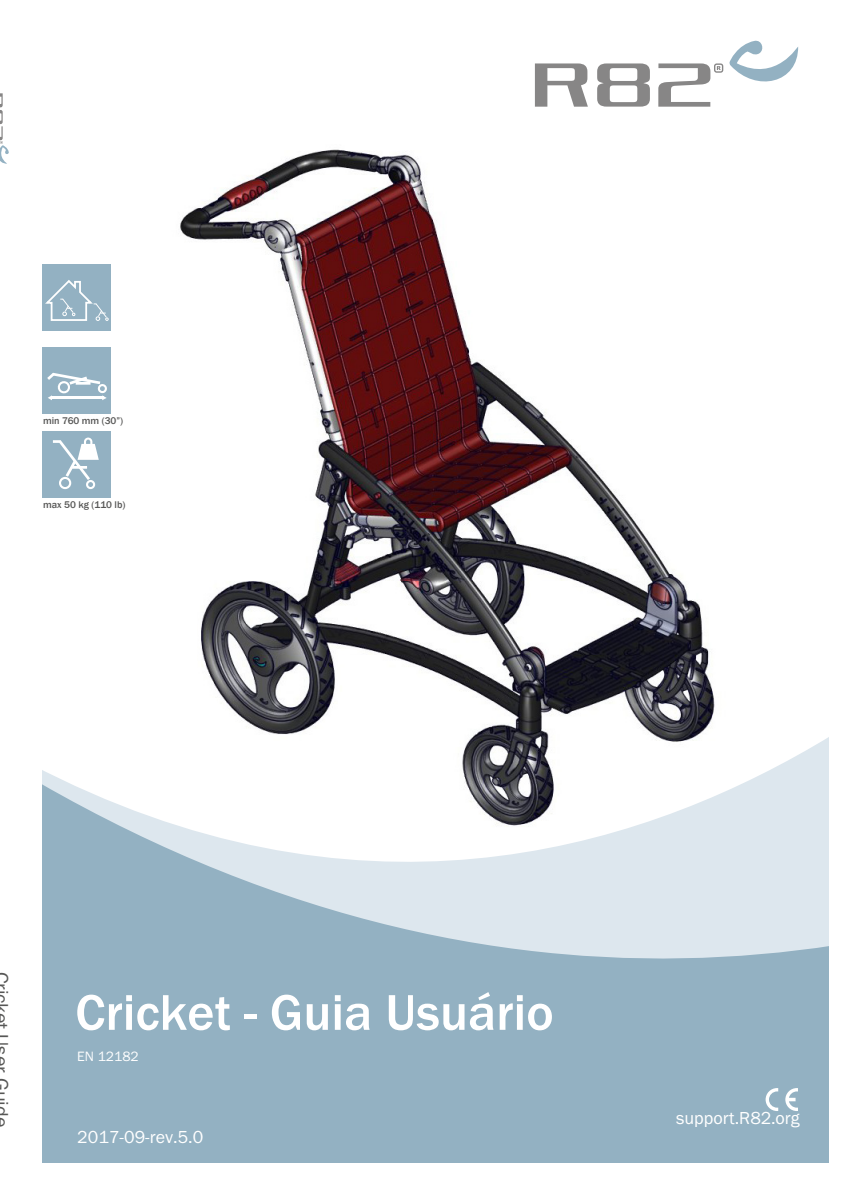
<style>
.page{position:relative;width:857px;height:1191px;background:#fff}
.page>*{position:absolute;margin:0;border:0;box-sizing:border-box;transform-origin:0 0}
.t1{font:500 52px "Franklin Gothic";color:#fff}
.t2{font:20px "Franklin Gothic URW Boo";letter-spacing:.325em;color:#575756}
.t3{font:18px "Franklin Gothic URW Boo";color:#fff}
.t4{font:14px "Franklin Gothic URW Boo";color:#fff}
.t5{font:500 10px "Franklin Gothic";color:#575756}
</style>
<div class="page">
<img style="left:180px;top:149px;width:529px;height:508px">
<svg style="left:43px;top:657px;width:785px;height:505px;fill:#93b1c2"></svg>
<svg style="left:765px;top:1088px;width:12px;height:23px"></svg>
<svg style="left:784px;top:1088px;width:13px;height:23px"></svg>
<div style="left:43px;top:264px;width:68px;height:67px;background:#93b1c2"></div>
<div style="left:43px;top:431px;width:68px;height:67px;background:#93b1c2"></div>
<div style="left:43px;top:347px;width:68px;height:67px;background:#93b1c2"></div>
<svg style="left:45px;top:280px;width:64px;height:41px"></svg>
<svg style="left:534px;top:63px;width:53px;height:44px"></svg>
<svg style="left:597px;top:63px;width:52px;height:44px"></svg>
<svg style="left:658px;top:40px;width:140px;height:67px"></svg>
<svg style="left:47px;top:373px;width:60px;height:27px"></svg>
<hr style="left:51px;top:397px;width:53px;height:2px;background:#fff">
<div style="left:86px;top:480px;width:9px;height:9px;border:2px solid #fff;border-radius:50%"></div>
<div style="left:59px;top:477px;width:12px;height:12px;border:2px solid #fff;border-radius:50%"></div>
<svg style="left:53px;top:437px;width:46px;height:43px"></svg>
<svg style="left:0;top:93px;width:9px;height:71px"></svg>
<p class="t5" style="left:43px;top:414px;width:81px">min 760 mm (30”)</p>
<p class="t5" style="left:43px;top:498px;width:84px">max 50 kg (110 lb)</p>
<p class="t2" style="left:13px;top:971px;width:76px;rotate:90deg">CiktU</p>
<p class="t2" style="left:13px;top:1077px;width:41px;rotate:90deg">G id</p>
<h1 class="t1" style="left:75px;top:980px;width:479px">Cricket - Guia Usuário</h1>
<p class="t4" style="left:77px;top:1047px;width:63px">EN 12182</p>
<p class="t3" style="left:77px;top:1125px;width:127px">2017-09-rev.5.0</p>
<p class="t3" style="left:675px;top:1106px;width:125px">support.R82.org</p>
</div>
